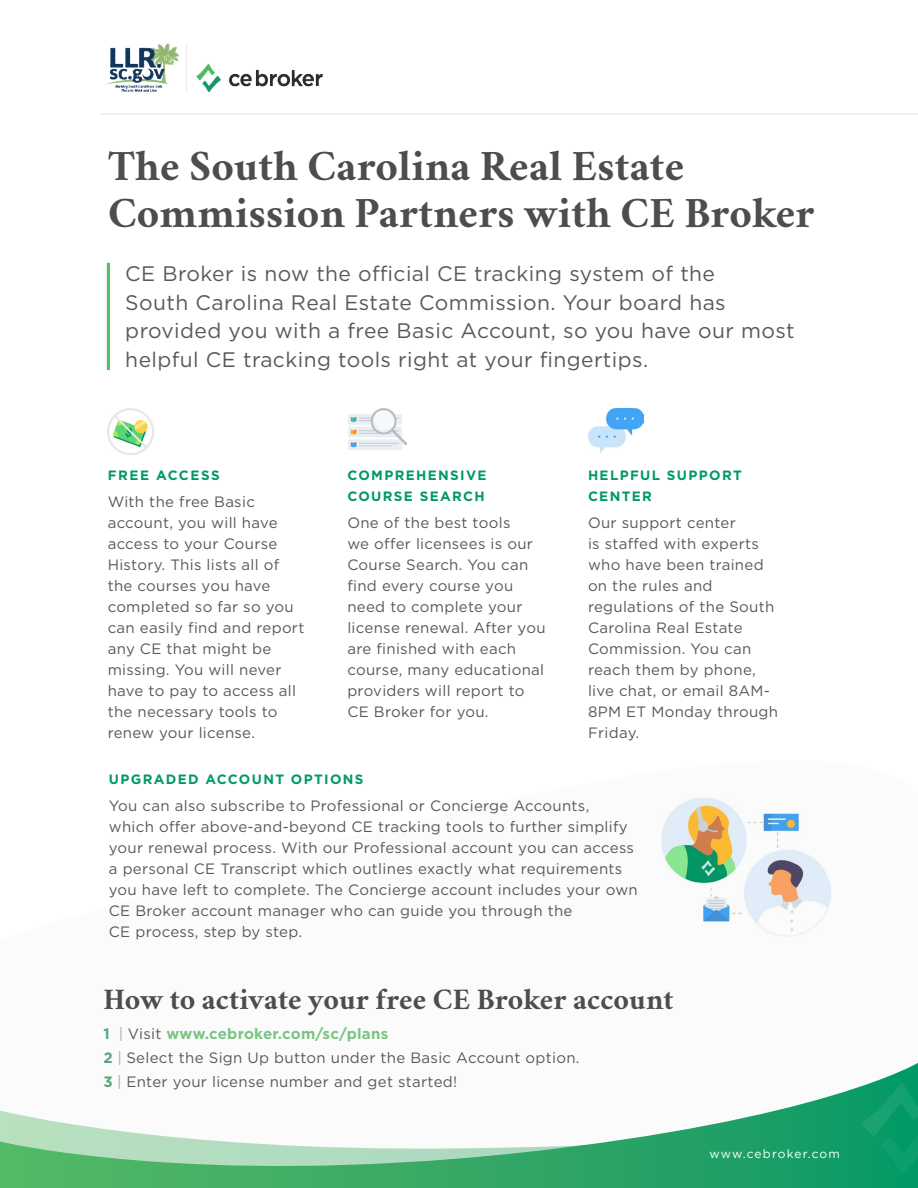
<style>
.page{position:relative;width:918px;height:1188px;background:#fff}
.page>*{position:absolute;margin:0;border:0;box-sizing:border-box;transform-origin:0 0}
.t1{font:700 43.5px/46.5px "Crimson";letter-spacing:.005em;color:#4d4d4f}
.t2{font:700 30px "Crimson";letter-spacing:.005em;color:#4d4d4f}
.t3{font:21px/28.5px "Gotham";letter-spacing:.02em;color:#58595b}
.t4{font:15px/21px "Gotham HTF";letter-spacing:.02em;color:#58595b}
.t5{font:700 13.5px/21px "Gotham HTF";letter-spacing:.1em;color:#096}
.t6{font:12px "Gotham";letter-spacing:.09em;color:#fff}
.s1{font-weight:700;color:#57a87f}
.s2{color:#a7a9ac}
.s3{font-weight:700;color:#7ac582}
</style>
<div class="page">
<svg style="left:0;top:1063px;width:918px;height:125px"></svg>
<img style="left:862px;top:1084px;width:56px;height:89px">
<hr style="left:107px;top:263px;width:3px;height:107px;background:#53ba65">
<img style="left:662px;top:797px;width:169px;height:140px">
<img style="left:348px;top:409px;width:58px;height:40px">
<img style="left:588px;top:409px;width:55px;height:43px">
<img style="left:108px;top:409px;width:45px;height:45px">
<hr style="left:101px;top:114px;width:817px;height:1px;background:#e6e7e8">
<img style="left:107px;top:44px;width:215px;height:48px">
<h1 class="t1" style="left:108px;top:142px;width:708px">The South Carolina Real Estate<br>Commission Partners with CE Broker</h1>
<h3 class="t3" style="left:125px;top:259px;width:671px">CE Broker is now the official CE tracking system of the<br>South Carolina Real Estate Commission. Your board has provided you with a free Basic Account, so you have our most helpful CE tracking tools right at your fingertips.</h3>
<p class="t5" style="left:108px;top:464px;width:114px">FREE ACCESS</p>
<p class="t4" style="left:108px;top:491px;width:198px">With the free Basic account, you will have access to your Course<br>History. This lists all of the courses you have completed so far so you can easily find and report any CE that might be missing. You will never have to pay to access all the necessary tools to renew your license.</p>
<p class="t5" style="left:347px;top:464px;width:141px">COMPREHENSIVE<br>COURSE SEARCH</p>
<p class="t4" style="left:347px;top:512px;width:200px">One of the best tools<br>we offer licensees is our<br>Course Search. You can find every course you need to complete your license renewal. After you are finished with each course, many educational providers will report to<br>CE Broker for you.</p>
<p class="t5" style="left:588px;top:464px;width:155px">HELPFUL SUPPORT<br>CENTER</p>
<p class="t4" style="left:588px;top:512px;width:192px">Our support center<br>is staffed with experts who have been trained on the rules and regulations of the South<br>Carolina Real Estate<br>Commission. You can reach them by phone, live chat, or email 8AM-<br>8PM ET Monday through<br>Friday.</p>
<p class="t5" style="left:109px;top:768px;width:256px">UPGRADED ACCOUNT OPTIONS</p>
<p class="t4" style="left:109px;top:795px;width:530px">You can also subscribe to Professional or Concierge Accounts, which offer above-and-beyond CE tracking tools to further simplify your renewal process. With our Professional account you can access a personal CE Transcript which outlines exactly what requirements you have left to complete. The Concierge account includes your own CE Broker account manager who can guide you through the<br>CE process, step by step.</p>
<h2 class="t2" style="left:104px;top:976px;width:572px">How to activate your free CE Broker account</h2>
<p class="t4" style="left:104px;top:1021px;width:478px;line-height:24px"><span class="s1">1</span> <span class="s2">|</span> Visit <span class="s3">www.cebroker.com/sc/plans<br></span><span class="s1">2</span> <span class="s2">|</span> Select the Sign Up button under the Basic Account option.<br><span class="s1">3</span> <span class="s2">|</span> Enter your license number and get started!</p>
<p class="t6" style="left:709px;top:1146px;width:132px">www.cebroker.com</p>
</div>
